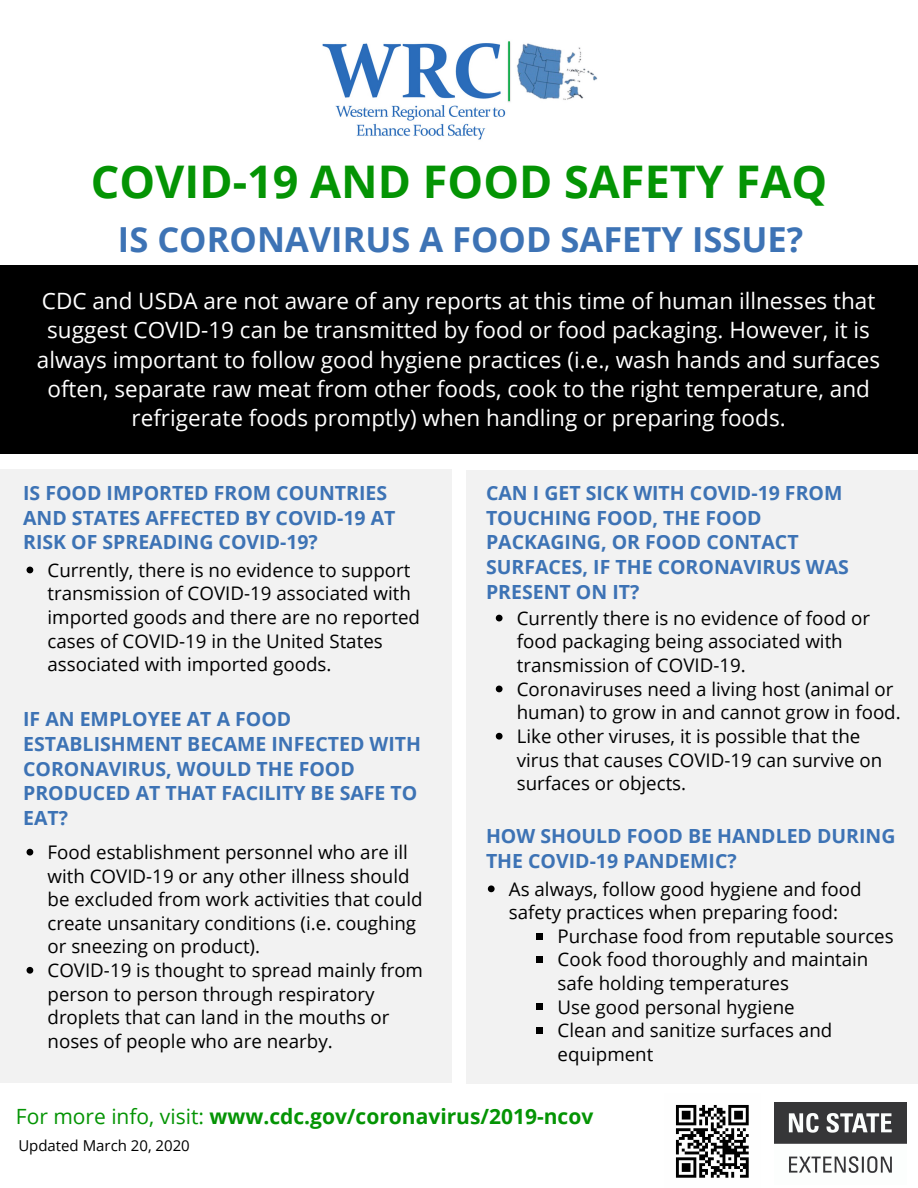
<style>
.page{position:relative;width:918px;height:1188px;background:#fff}
.page>*{position:absolute;margin:0;border:0;box-sizing:border-box;transform-origin:0 0}
.t1{font:700 45px "Open Sans";color:#049404}
.t2{font:700 34.5px "Open Sans";color:#3d73b5}
.t3{font:22.5px/29.2px "Open Sans";color:#fff;text-align:center}
.t4{font:700 21px "Open Sans";color:#049404}
.t5{font:700 19.5px/24.8px "Open Sans";color:#3d73b5}
.t6{font:18.75px/23.7px "Open Sans";color:#000}
.t7{font:15px "Open Sans";color:#000}
.s1{font-weight:400}
</style>
<div class="page">
<div style="left:0;top:266px;width:918px;height:188px;background:#000"></div>
<div style="left:467px;top:470px;width:451px;height:614px;background:#f2f2f2"></div>
<div style="left:0;top:470px;width:452px;height:613px;background:#f2f2f2"></div>
<svg style="left:27px;top:567px;width:6px;height:6px"></svg>
<svg style="left:496px;top:615px;width:7px;height:6px"></svg>
<svg style="left:496px;top:686px;width:7px;height:6px"></svg>
<svg style="left:496px;top:733px;width:7px;height:7px"></svg>
<svg style="left:27px;top:849px;width:6px;height:7px"></svg>
<svg style="left:27px;top:967px;width:6px;height:7px"></svg>
<svg style="left:488px;top:885px;width:7px;height:7px"></svg>
<div style="left:536px;top:933px;width:7px;height:6px;background:#000"></div>
<div style="left:536px;top:956px;width:7px;height:7px;background:#000"></div>
<div style="left:536px;top:1004px;width:7px;height:6px;background:#000"></div>
<div style="left:536px;top:1027px;width:7px;height:7px;background:#000"></div>
<img style="left:675px;top:1104px;width:74px;height:74px">
<img style="left:775px;top:1102px;width:131px;height:71px">
<img style="left:322px;top:41px;width:276px;height:99px">
<h1 class="t1" style="left:91px;top:150px;width:738px">COVID-19 AND FOOD SAFETY FAQ</h1>
<h2 class="t2" style="left:118px;top:215px;width:687px">IS CORONAVIRUS A FOOD SAFETY ISSUE?</h2>
<p class="t3" style="left:37px;top:286px;width:845px">CDC and USDA are not aware of any reports at this time of human illnesses that suggest COVID-19 can be transmitted by food or food packaging. However, it is always important to follow good hygiene practices (i.e., wash hands and surfaces often, separate raw meat from other foods, cook to the right temperature, and refrigerate foods promptly) when handling or preparing foods.</p>
<p class="t5" style="left:23px;top:480px;width:374px">IS FOOD IMPORTED FROM COUNTRIES<br>AND STATES AFFECTED BY COVID-19 AT<br>RISK OF SPREADING COVID-19?</p>
<p class="t5" style="left:486px;top:480px;width:364px">CAN I GET SICK WITH COVID-19 FROM<br>TOUCHING FOOD, THE FOOD<br>PACKAGING, OR FOOD CONTACT<br>SURFACES, IF THE CORONAVIRUS WAS<br>PRESENT ON IT?</p>
<p class="t6" style="left:517px;top:606px;width:386px">Currently there is no evidence of food or food packaging being associated with transmission of COVID-19.<br>Coronaviruses need a living host (animal or human) to grow in and cannot grow in food.<br>Like other viruses, it is possible that the virus that causes COVID-19 can survive on surfaces or objects.</p>
<p class="t6" style="left:48px;top:558px;width:374px">Currently, there is no evidence to support transmission of COVID-19 associated with imported goods and there are no reported cases of COVID-19 in the United States associated with imported goods.</p>
<p class="t5" style="left:23px;top:706px;width:399px">IF AN EMPLOYEE AT A FOOD<br>ESTABLISHMENT BECAME INFECTED WITH<br>CORONAVIRUS, WOULD THE FOOD<br>PRODUCED AT THAT FACILITY BE SAFE TO<br>EAT?</p>
<p class="t6" style="left:48px;top:840px;width:377px">Food establishment personnel who are ill with COVID-19 or any other illness should be excluded from work activities that could create unsanitary conditions (i.e. coughing or sneezing on product).<br>COVID-19 is thought to spread mainly from person to person through respiratory droplets that can land in the mouths or noses of people who are nearby.</p>
<p class="t5" style="left:486px;top:823px;width:411px">HOW SHOULD FOOD BE HANDLED DURING<br>THE COVID-19 PANDEMIC?</p>
<p class="t6" style="left:509px;top:876px;width:354px">As always, follow good hygiene and food safety practices when preparing food:</p>
<p class="t6" style="left:558px;top:924px;width:338px">Purchase food from reputable sources<br>Cook food thoroughly and maintain safe holding temperatures<br>Use good personal hygiene<br>Clean and sanitize surfaces and equipment</p>
<p class="t4" style="left:16px;top:1102px;width:579px"><span class="s1">For more info, visit:</span> www.cdc.gov/coronavirus/2019-ncov</p>
<p class="t7" style="left:18px;top:1135px;width:173px">Updated March 20, 2020</p>
</div>
